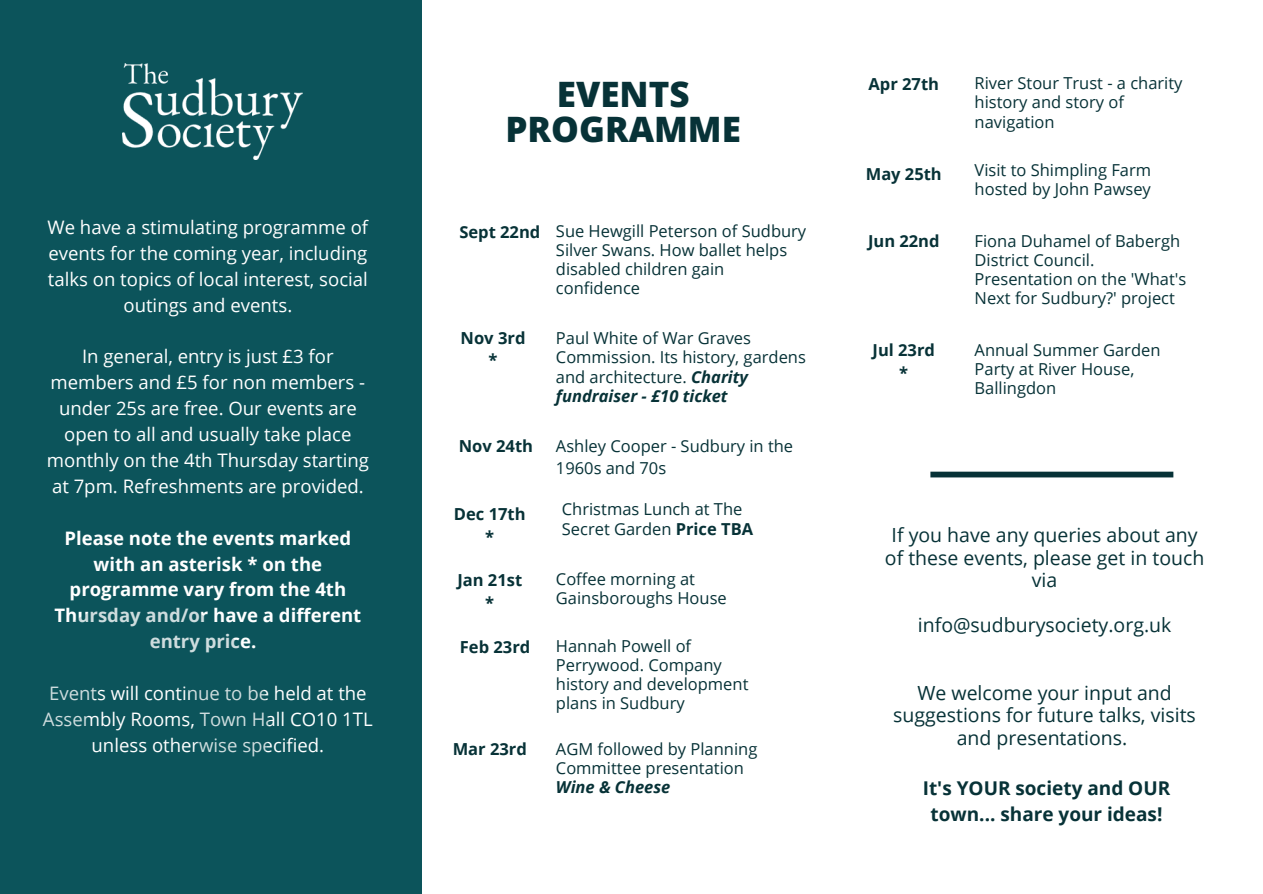
<style>
.page{position:relative;width:1263px;height:894px;background:#fff}
.page>*{position:absolute;margin:0;border:0;box-sizing:border-box;transform-origin:0 0}
.t1{font:800 34.95px/34.8px "Open Sans";color:#073237;text-align:center}
.t2{font:19.5px/22.5px "Open Sans";color:#073237;text-align:center}
.t3{font:700 19.05px/25.8px "Open Sans";color:#073237;text-align:center}
.t4{font:18.6px/25.8px "Open Sans";color:#fff;text-align:center}
.t5{font:700 18.6px/25.8px "Open Sans";color:#fff;text-align:center}
.t6{font:16.5px/19px "Open Sans";color:#073237}
.t7{font:700 16.5px/22.5px "Open Sans";color:#073237;text-align:center}
.t8{font:italic 700 16.5px "Open Sans";color:#073237}
.s1{font-weight:700;font-style:italic}
.s2{font-weight:700}
</style>
<div class="page">
<div style="left:0;top:0;width:422px;height:893px;background:#0c545b"></div>
<div style="left:930px;top:471px;width:243px;height:6px;background:#073237"></div>
<img style="left:123px;top:64px;width:180px;height:95px">
<p class="t4" style="left:48px;top:214px;width:322px">We have a stimulating programme of events for the coming year, including talks on topics of local interest, social outings and events.</p>
<p class="t4" style="left:47px;top:343px;width:324px">In general, entry is just £3 for members and £5 for non members - under 25s are free. Our events are open to all and usually take place monthly on the 4th Thursday starting at 7pm. Refreshments are provided.</p>
<p class="t5" style="left:54px;top:524px;width:308px">Please note the events marked with an asterisk * on the programme vary from the 4th<br>Thursday and/or have a different entry price.</p>
<p class="t4" style="left:43px;top:679px;width:331px">Events will continue to be held at the<br>Assembly Rooms, Town Hall CO10 1TL unless otherwise specified.</p>
<h1 class="t1" style="left:505px;top:76px;width:237px">EVENTS<br>PROGRAMME</h1>
<p class="t7" style="left:459px;top:220px;width:83px">Sept 22nd</p>
<p class="t7" style="left:461px;top:326px;width:66px">Nov 3rd *</p>
<p class="t7" style="left:459px;top:434px;width:76px">Nov 24th</p>
<p class="t7" style="left:454px;top:502px;width:73px">Dec 17th *</p>
<p class="t7" style="left:457px;top:568px;width:66px">Jan 21st *</p>
<p class="t6" style="left:556px;top:221px;width:252px">Sue Hewgill Peterson of Sudbury<br>Silver Swans. How ballet helps disabled children gain confidence</p>
<p class="t6" style="left:556px;top:328px;width:251px">Paul White of War Graves<br>Commission. Its history, gardens and architecture. <span class="s1">Charity fundraiser - £10 ticket</span></p>
<p class="t6" style="left:556px;top:434px;width:239px;line-height:22.5px">Ashley Cooper - Sudbury in the<br>1960s and 70s</p>
<p class="t6" style="left:562px;top:499px;width:193px">Christmas Lunch at The<br>Secret Garden <span class="s2">Price TBA</span></p>
<p class="t6" style="left:556px;top:569px;width:172px">Coffee morning at<br>Gainsboroughs House</p>
<p class="t7" style="left:460px;top:634px;width:72px">Feb 23rd</p>
<p class="t6" style="left:556px;top:636px;width:194px">Hannah Powell of<br>Perrywood. Company history and development plans in Sudbury</p>
<p class="t6" style="left:556px;top:738px;width:203px">AGM followed by Planning<br>Committee presentation</p>
<p class="t8" style="left:556px;top:775px;width:116px">Wine &amp; Cheese</p>
<p class="t7" style="left:453px;top:737px;width:76px">Mar 23rd</p>
<p class="t7" style="left:868px;top:72px;width:72px">Apr 27th</p>
<p class="t6" style="left:975px;top:73px;width:209px">River Stour Trust - a charity history and story of navigation</p>
<p class="t7" style="left:866px;top:162px;width:77px">May 25th</p>
<p class="t6" style="left:975px;top:160px;width:178px">Visit to Shimpling Farm hosted by John Pawsey</p>
<p class="t6" style="left:975px;top:230px;width:213px">Fiona Duhamel of Babergh<br>District Council.<br>Presentation on the 'What's<br>Next for Sudbury?' project</p>
<p class="t7" style="left:868px;top:229px;width:73px">Jun 22nd</p>
<p class="t7" style="left:873px;top:338px;width:64px">Jul 23rd *</p>
<p class="t6" style="left:975px;top:339px;width:187px">Annual Summer Garden<br>Party at River House,<br>Ballingdon</p>
<p class="t2" style="left:885px;top:523px;width:321px">If you have any queries about any of these events, please get in touch via</p>
<p class="t2" style="left:918px;top:613px;width:255px">info@sudburysociety.org.uk</p>
<p class="t2" style="left:893px;top:680px;width:304px">We welcome your input and suggestions for future talks, visits and presentations.</p>
<p class="t3" style="left:923px;top:774px;width:249px">It's YOUR society and OUR town... share your ideas!</p>
</div>
